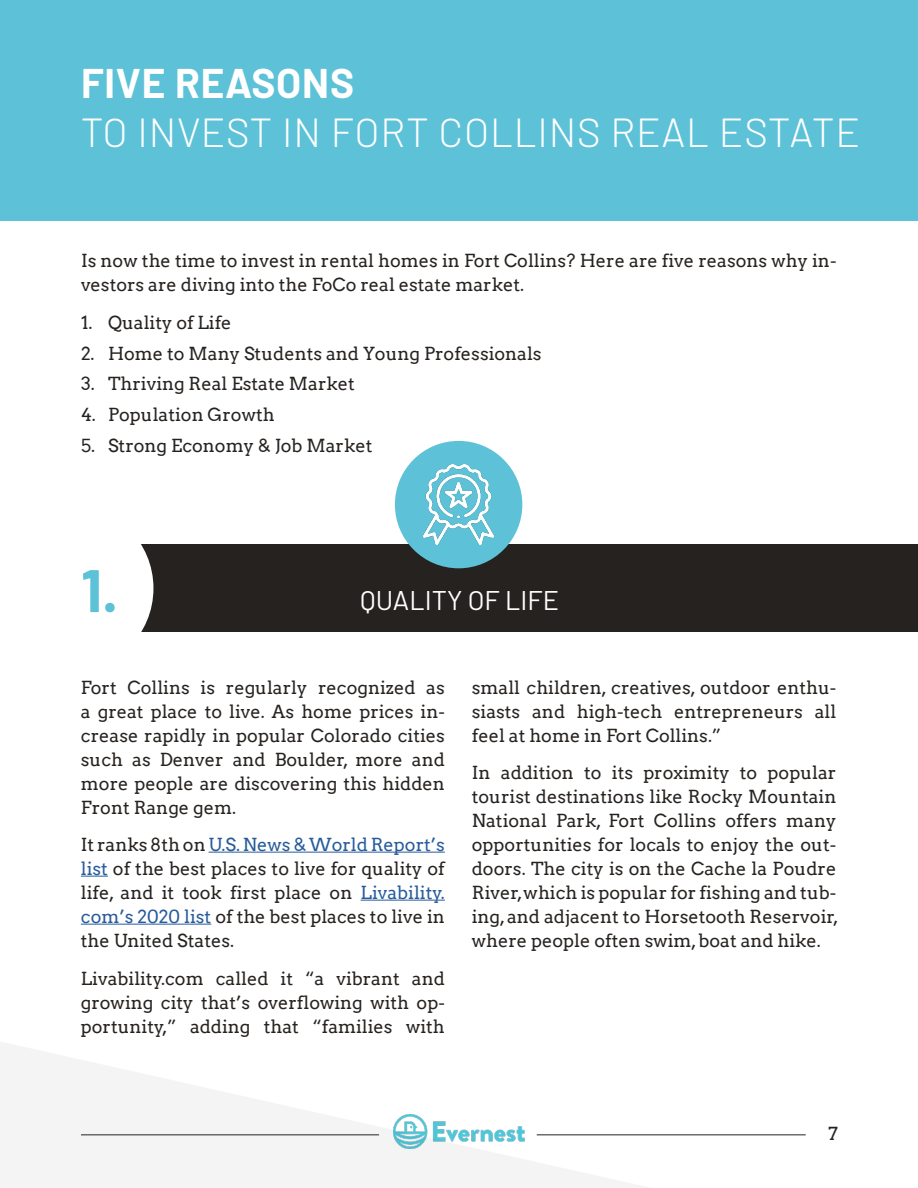
<style>
.page{position:relative;width:918px;height:1188px;background:#fff}
.page>*{position:absolute;margin:0;border:0;box-sizing:border-box;transform-origin:0 0}
.t1{font:700 60px "Barlow";color:#5dc2d7}
.t2{font:300 40.5px "Barlow";letter-spacing:.02em;color:#fff}
.t3{font:700 40.5px "Barlow";letter-spacing:.02em;color:#fff}
.t4{font:27px "Barlow";color:#fff}
.t5{font:18px/24px "Arvo";color:#26221f;text-align:justify}
.s1{color:#275b9b}
</style>
<div class="page">
<div style="left:0;top:0;width:918px;height:220px;background:#5dc2d7"></div>
<div style="left:0;top:545px;width:918px;height:87px;background:#26221f"></div>
<hr style="left:209px;top:852px;width:236px;height:1px;background:#275b9b">
<svg style="left:81px;top:876px;width:27px;height:1px"></svg>
<hr style="left:361px;top:900px;width:84px;height:1px;background:#275b9b">
<hr style="left:81px;top:924px;width:130px;height:1px;background:#275b9b">
<div style="left:395px;top:441px;width:127px;height:127px;background:#5dc2d7;border-radius:50%"></div>
<img style="left:422px;top:464px;width:73px;height:81px">
<div style="left:0;top:544px;width:153px;height:88px;background:#fff"></div>
<svg style="left:0;top:1042px;width:806px;height:146px"></svg>
<h2 class="t3" style="left:81px;top:53px;width:275px">FIVE REASONS</h2>
<h2 class="t2" style="left:81px;top:103px;width:781px">TO INVEST IN FORT COLLINS REAL ESTATE</h2>
<p class="t5" style="left:81px;top:249px;width:757px">Is now the time to invest in rental homes in Fort Collins? Here are five reasons why in&shy;vestors are diving into the FoCo real estate market.</p>
<p class="t5" style="left:81px;top:311px;width:152px">1. Quality of Life</p>
<p class="t5" style="left:81px;top:341px;width:462px">2. Home to Many Students and Young Professionals</p>
<p class="t5" style="left:81px;top:372px;width:275px">3. Thriving Real Estate Market</p>
<p class="t5" style="left:81px;top:403px;width:195px">4. Population Growth</p>
<p class="t5" style="left:81px;top:434px;width:293px">5. Strong Economy &amp; Job Market</p>
<h1 class="t1" style="left:81px;top:546px;width:39px">1.</h1>
<h3 class="t4" style="left:360px;top:581px;width:201px">QUALITY OF LIFE</h3>
<p class="t5" style="left:81px;top:676px;width:365px">Fort Collins is regularly recognized as a great place to live. As home prices in&shy;crease rapidly in popular Colorado cities such as Denver and Boulder, more and more people are discovering this hidden Front Range gem.</p>
<p class="t5" style="left:81px;top:833px;width:365px">It ranks 8th on <span class="s1">U.S. News &amp; World Report’s list</span> of the best places to live for quality of life, and it took first place on <span class="s1">Livability. com’s 2020 list</span> of the best places to live in the United States.</p>
<p class="t5" style="left:81px;top:966px;width:365px">Livability.com called it “a vibrant and growing city that’s overflowing with op&shy;portunity,” adding that “families with</p>
<p class="t5" style="left:472px;top:676px;width:366px">small children, creatives, outdoor enthu&shy;siasts and high-tech entrepreneurs all feel at home in Fort Collins.”</p>
<p class="t5" style="left:472px;top:761px;width:368px">In addition to its proximity to popular tourist destinations like Rocky Mountain National Park, Fort Collins offers many opportunities for locals to enjoy the out&shy;doors. The city is on the Cache la Poudre River, which is popular for fishing and tub&shy;ing, and adjacent to Horsetooth Reservoir, where people often swim, boat and hike.</p>
<p class="t5" style="left:829px;top:1121px;width:11px">7</p>
</div>
